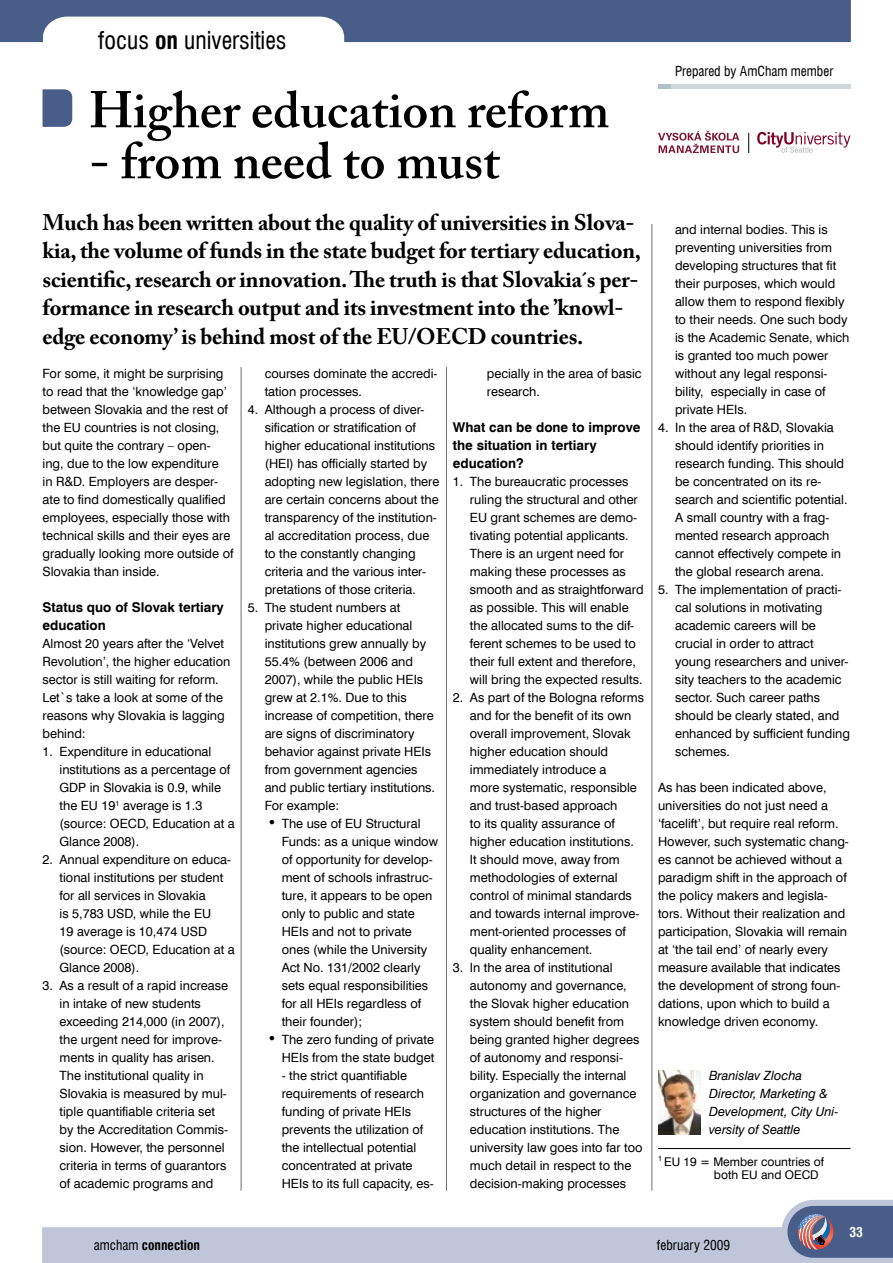
<style>
.page{position:relative;width:893px;height:1263px;background:#fff}
.page>*{position:absolute;margin:0;border:0;box-sizing:border-box;transform-origin:0 0}
.t1{font:600 51px "Adobe Caslon Pro";color:#000}
.t2{font:condensed 24px "Swiss 721 AT";color:#000}
.t3{font:700 22.5px/28.5px "Adobe Caslon Pro";letter-spacing:-.01em;color:#000}
.t4{font:700 13.5px/18px "Swiss 721 AT";color:#000}
.t5{font:condensed 13.5px "Swiss 721 AT";color:#000}
.t6{font:700 condensed 13.5px "Swiss 721 AT";color:#000}
.t7{font:700 condensed 13.5px "Swiss 721 AT";color:#fff}
.t8{font:12.75px/18px "Swiss 721 AT";color:#000}
.t9{font:italic 12.75px/18px "Swiss 721 AT";color:#000}
.t10{font:12px/13.5px "Swiss 721 AT";color:#000}
.s1{font-weight:700}
.s2{font-family:"Times New Roman";font-size:18px}
.s3{font-weight:400}
</style>
<div class="page">
<svg style="left:42px;top:1200px;width:851px;height:63px;fill:#c0c6d9"></svg>
<svg style="left:787px;top:1206px;width:106px;height:52px;background:#606a8d"></svg>
<svg style="left:0;top:0;width:851px;height:42px"></svg>
<svg style="left:43px;top:89px;width:30px;height:38px"></svg>
<hr style="left:241px;top:367px;width:1px;height:824px;background:#6d6f71">
<hr style="left:446px;top:367px;width:1px;height:824px;background:#6d6f71">
<hr style="left:652px;top:224px;width:1px;height:967px;background:#6d6f71">
<hr style="left:658px;top:84px;width:192px;height:4px;background:#ced8dd">
<hr style="left:658px;top:84px;width:13px;height:4px;background:#b0c0c8">
<svg style="left:757px;top:132px;width:93px;height:21px"></svg>
<svg style="left:658px;top:131px;width:81px;height:22px"></svg>
<svg style="left:748px;top:133px;width:1px;height:20px"></svg>
<img style="left:658px;top:1071px;width:43px;height:64px">
<hr style="left:658px;top:1148px;width:192px;height:1px;background:#000">
<h2 class="t2" style="left:98px;top:26px;width:190px">focus <span class="s1">on</span> universities</h2>
<h1 class="t1" style="left:89px;top:80px;width:522px">Higher education reform</h1>
<h1 class="t1" style="left:89px;top:131px;width:412px">- from need to must</h1>
<p class="t3" style="left:43px;top:208px;width:600px">Much has been written about the quality of universities in Slova&shy;kia, the volume of funds in the state budget for tertiary education, scientific, research or innovation. The truth is that Slovakia´s per&shy;formance in research output and its investment into the ’knowl&shy;edge economy’ is behind most of the EU/OECD countries.</p>
<p class="t8" style="left:43px;top:364px;width:192px">For some, it might be surprising to read that the ‘knowledge gap’ between Slovakia and the rest of the EU countries is not closing, but quite the contrary – open&shy;ing, due to the low expenditure<br>in R&amp;D. Employers are desper&shy;ate to find domestically qualified employees, especially those with technical skills and their eyes are gradually looking more outside of<br>Slovakia than inside.</p>
<p class="t4" style="left:43px;top:598px;width:183px">Status quo of Slovak tertiary education</p>
<p class="t8" style="left:43px;top:634px;width:189px">Almost 20 years after the ‘Velvet<br>Revolution’, the higher education sector is still waiting for reform.<br>Let`s take a look at some of the reasons why Slovakia is lagging behind:</p>
<p class="t8" style="left:60px;top:742px;width:177px;text-indent:-17px">1. Expenditure in educational institutions as a percentage of<br>GDP in Slovakia is 0.9, while the EU 19<sup>1</sup> average is 1.3 (source: OECD, Education at a<br>Glance 2008).</p>
<p class="t8" style="left:60px;top:850px;width:177px;text-indent:-17px">2. Annual expenditure on educa&shy;tional institutions per student for all services in Slovakia<br>is 5,783 USD, while the EU<br>19 average is 10,474 USD (source: OECD, Education at a<br>Glance 2008).</p>
<p class="t8" style="left:60px;top:976px;width:170px;text-indent:-17px">3. As a result of a rapid increase in intake of new students exceeding 214,000 (in 2007), the urgent need for improve&shy;ments in quality has arisen.<br>The institutional quality in<br>Slovakia is measured by mul&shy;tiple quantifiable criteria set by the Accreditation Commis&shy;sion. However, the personnel criteria in terms of guarantors of academic programs and</p>
<p class="t8" style="left:265px;top:364px;width:174px">courses dominate the accredi&shy;tation processes.</p>
<p class="t8" style="left:265px;top:400px;width:176px;text-indent:-17px">4. Although a process of diver&shy;sification or stratification of higher educational institutions (HEI) has officially started by adopting new legislation, there are certain concerns about the transparency of the institution&shy;al accreditation process, due to the constantly changing criteria and the various inter&shy;pretations of those criteria.</p>
<p class="t8" style="left:265px;top:598px;width:172px;text-indent:-17px">5. The student numbers at private higher educational institutions grew annually by<br>55.4% (between 2006 and<br>2007), while the public HEIs grew at 2.1%. Due to this increase of competition, there are signs of discriminatory behavior against private HEIs from government agencies and public tertiary institutions.<br>For example:</p>
<p class="t8" style="left:282px;top:815px;width:158px;text-indent:-13px"><span class="s2">•</span> The use of EU Structural<br>Funds: as a unique window of opportunity for develop&shy;ment of schools infrastruc&shy;ture, it appears to be open only to public and state<br>HEIs and not to private ones (while the University<br>Act No. 131/2002 clearly sets equal responsibilities for all HEIs regardless of their founder);</p>
<p class="t8" style="left:269px;top:1030px;width:167px;text-align:right"><span class="s2">•</span> The zero funding of private<br>HEIs from the state budget</p>
<p class="t8" style="left:282px;top:1066px;width:154px">- the strict quantifiable requirements of research funding of private HEIs prevents the utilization of the intellectual potential concentrated at private<br>HEIs to its full capacity, es-</p>
<p class="t8" style="left:487px;top:364px;width:156px">pecially in the area of basic research.</p>
<p class="t4" style="left:453px;top:418px;width:189px">What can be done to improve the situation in tertiary education?</p>
<p class="t8" style="left:470px;top:472px;width:175px;text-indent:-17px">1. The bureaucratic processes ruling the structural and other<br>EU grant schemes are demo&shy;tivating potential applicants.<br>There is an urgent need for making these processes as smooth and as straightforward as possible. This will enable the allocated sums to the dif&shy;ferent schemes to be used to their full extent and therefore, will bring the expected results.</p>
<p class="t8" style="left:470px;top:688px;width:176px;text-indent:-17px">2. As part of the Bologna reforms and for the benefit of its own overall improvement, Slovak higher education should immediately introduce a<br>more systematic, responsible and trust-based approach<br>to its quality assurance of higher education institutions.<br>It should move, away from methodologies of external control of minimal standards and towards internal improve&shy;ment-oriented processes of quality enhancement.</p>
<p class="t8" style="left:470px;top:958px;width:174px;text-indent:-17px">3. In the area of institutional autonomy and governance, the Slovak higher education system should benefit from being granted higher degrees of autonomy and responsi&shy;bility. Especially the internal organization and governance structures of the higher education institutions. The university law goes into far too much detail in respect to the decision-making processes</p>
<p class="t5" style="left:675px;top:63px;width:160px">Prepared by AmCham member</p>
<p class="t8" style="left:675px;top:220px;width:176px">and internal bodies. This is preventing universities from developing structures that fit their purposes, which would allow them to respond flexibly to their needs. One such body is the Academic Senate, which is granted too much power without any legal responsi&shy;bility, especially in case of private HEIs.</p>
<p class="t8" style="left:675px;top:419px;width:174px;text-indent:-17px">4. In the area of R&amp;D, Slovakia should identify priorities in research funding. This should be concentrated on its re&shy;search and scientific potential.<br>A small country with a frag&shy;mented research approach cannot effectively compete in the global research arena.</p>
<p class="t8" style="left:675px;top:581px;width:176px;text-indent:-17px">5. The implementation of practi&shy;cal solutions in motivating academic careers will be crucial in order to attract young researchers and univer&shy;sity teachers to the academic sector. Such career paths should be clearly stated, and enhanced by sufficient funding schemes.</p>
<p class="t8" style="left:658px;top:779px;width:192px">As has been indicated above, universities do not just need a ‘facelift’, but require real reform.<br>However, such systematic chang&shy;es cannot be achieved without a paradigm shift in the approach of the policy makers and legisla&shy;tors. Without their realization and participation, Slovakia will remain at ‘the tail end’ of nearly every measure available that indicates the development of strong foun&shy;dations, upon which to build a knowledge driven economy.</p>
<p class="t9" style="left:709px;top:1067px;width:131px">Branislav Zlocha<br>Director, Marketing &amp;<br>Development, City Uni&shy;versity of Seattle</p>
<p class="t10" style="left:714px;top:1154px;width:112px;text-indent:-56px"><sup>1</sup> EU 19 = Member countries of both EU and OECD</p>
<p class="t6" style="left:94px;top:1237px;width:108px"><span class="s3">amcham</span> connection</p>
<p class="t5" style="left:657px;top:1237px;width:75px">february 2009</p>
<p class="t7" style="left:849px;top:1224px;width:15px">33</p>
</div>
